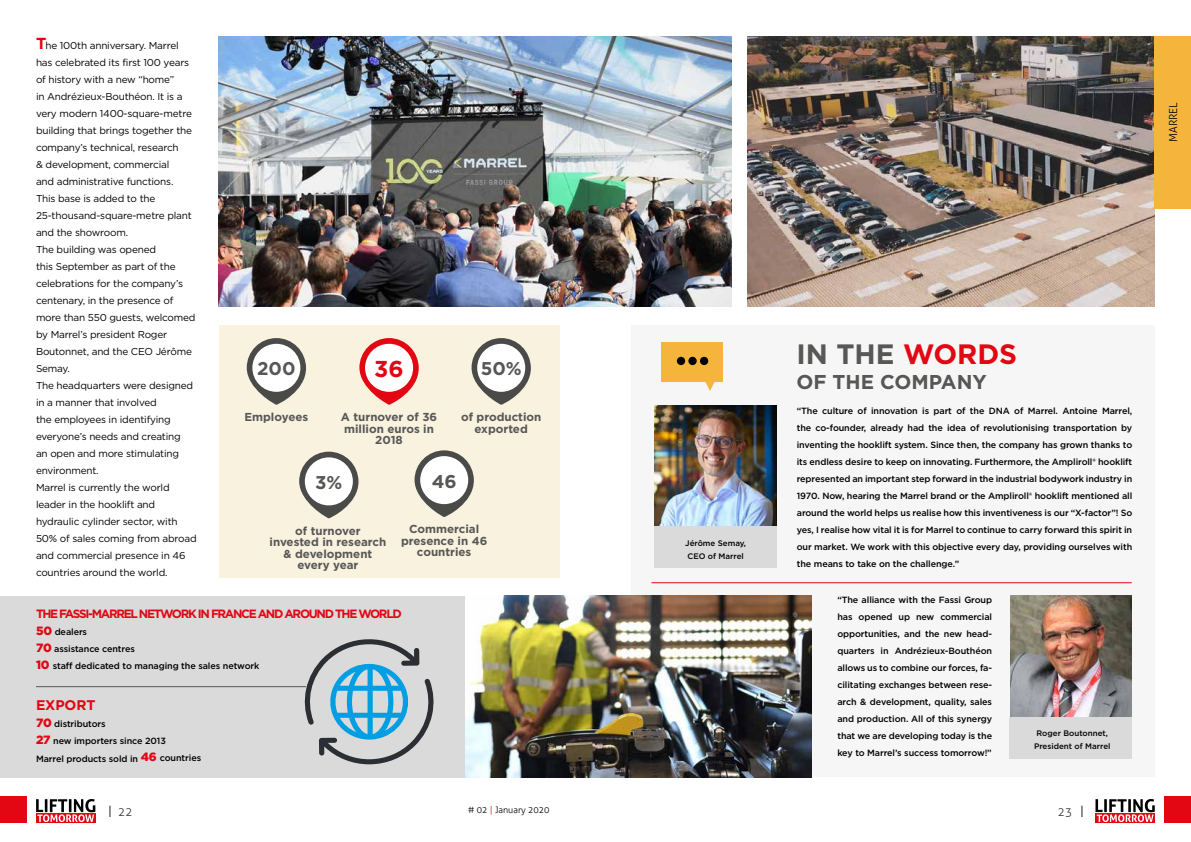
<style>
.page{position:relative;width:1191px;height:842px;background:#fff}
.page>*{position:absolute;margin:0;border:0;box-sizing:border-box;transform-origin:0 0}
.t1{font:700 28px "Gotham";color:#575756}
.t2{font:700 23px "Gotham";color:#e30613}
.t3{font:700 20px "Gotham";color:#575756}
.t4{font:700 18.5px "Gotham";color:#575756}
.t5{font:700 14px "Gotham";letter-spacing:-.01em;color:#e30613}
.t6{font:700 12px "Gotham";letter-spacing:-.11em;color:#e30613}
.t7{font:300 12px "Aller";color:#3c3c3b}
.t8{font:700 11.6px/11.6px "Gotham";color:#575756;text-align:center}
.t9{font:300 11px "Aller";color:#000}
.t10{font:10px/17px "Gotham";letter-spacing:-.02em;color:#000}
.t11{font:500 9px/17px "Gotham";letter-spacing:-.01em;color:#000;text-align:justify}
.t12{font:300 9px "Aller";color:#000}
.t13{font:500 8px/13px "Gotham";color:#000}
.s1{font-weight:700;font-size:16px;color:#e30613}
.s2{font-weight:900;font-size:12px;color:#e30613}
.s3{color:#e30613}
.s4{color:#000}
</style>
<div class="page">
<div style="left:36px;top:813px;width:60px;height:10px;background:#e30613"></div>
<svg style="left:36px;top:799px;width:59px;height:23px"></svg>
<div style="left:1095px;top:813px;width:60px;height:10px;background:#e30613"></div>
<svg style="left:1095px;top:799px;width:59px;height:23px"></svg>
<div style="left:219px;top:325px;width:340px;height:253px;background:#f8f2df"></div>
<div style="left:631px;top:325px;width:524px;height:452px;background:#f6f6f6"></div>
<div style="left:0;top:596px;width:559px;height:181px;background:#dadada"></div>
<img style="left:747px;top:36px;width:408px;height:271px">
<img style="left:219px;top:36px;width:512px;height:271px">
<div style="left:1155px;top:36px;width:36px;height:172px;background:#f5b53d"></div>
<div style="left:1164px;top:797px;width:27px;height:26px;background:#e30613"></div>
<div style="left:0;top:797px;width:26px;height:26px;background:#e30613"></div>
<img style="left:655px;top:405px;width:121px;height:121px">
<img style="left:1010px;top:595px;width:121px;height:122px">
<div style="left:654px;top:526px;width:123px;height:42px;background:#dadada"></div>
<div style="left:1009px;top:717px;width:123px;height:41px;background:#dadada"></div>
<div style="left:661px;top:342px;width:61px;height:39px;background:#f5b53d"></div>
<svg style="left:700px;top:381px;width:19px;height:10px"></svg>
<div style="left:677px;top:357px;width:8px;height:8px;background:#000;border-radius:50%"></div>
<div style="left:688px;top:357px;width:8px;height:8px;background:#000;border-radius:50%"></div>
<div style="left:700px;top:357px;width:8px;height:8px;background:#000;border-radius:50%"></div>
<hr style="left:651px;top:582px;width:480px;height:1px;background:#e30613">
<img style="left:465px;top:595px;width:347px;height:182px">
<hr style="left:36px;top:686px;width:270px;height:1px;background:#575756">
<svg style="left:414px;top:450px;width:60px;height:67px"></svg>
<svg style="left:247px;top:338px;width:59px;height:67px"></svg>
<svg style="left:359px;top:338px;width:60px;height:67px"></svg>
<svg style="left:471px;top:338px;width:60px;height:67px"></svg>
<svg style="left:299px;top:452px;width:60px;height:66px"></svg>
<div style="left:420px;top:456px;width:48px;height:48px;background:#fff;border-radius:50%"></div>
<div style="left:252px;top:344px;width:48px;height:48px;background:#fff;border-radius:50%"></div>
<div style="left:365px;top:344px;width:48px;height:48px;background:#fff;border-radius:50%"></div>
<div style="left:477px;top:344px;width:48px;height:48px;background:#fff;border-radius:50%"></div>
<div style="left:305px;top:457px;width:48px;height:48px;background:#fff;border-radius:50%"></div>
<svg style="left:304px;top:639px;width:130px;height:125px"></svg>
<p class="t10" style="left:36px;top:37px;width:162px"><span class="s1">T</span>he 100th anniversary. Marrel has celebrated its first 100 years of history with a new “home”<br>in Andrézieux-Bouthéon. It is a very modern 1400-square-metre building that brings together the company’s technical, research<br>&amp; development, commercial<br>and administrative functions.<br>This base is added to the<br>25-thousand-square-metre plant and the showroom.<br>The building was opened<br>this September as part of the celebrations for the company’s centenary, in the presence of more than 550 guests, welcomed by Marrel’s president Roger<br>Boutonnet, and the CEO Jérôme<br>Semay.<br>The headquarters were designed in a manner that involved<br>the employees in identifying everyone’s needs and creating<br>an open and more stimulating environment.<br>Marrel is currently the world leader in the hooklift and hydraulic cylinder sector, with<br>50% of sales coming from abroad and commercial presence in 46 countries around the world.</p>
<h3 class="t4" style="left:257px;top:356px;width:40px">200</h3>
<h2 class="t2" style="left:374px;top:353px;width:31px">36</h2>
<h3 class="t4" style="left:481px;top:356px;width:43px">50%</h3>
<p class="t8" style="left:244px;top:411px;width:65px">Employees</p>
<p class="t8" style="left:341px;top:411px;width:98px">A turnover of 36 million euros in<br>2018</p>
<p class="t8" style="left:461px;top:411px;width:82px">of production exported</p>
<h3 class="t4" style="left:315px;top:470px;width:29px">3%</h3>
<p class="t8" style="left:269px;top:525px;width:118px">of turnover invested in research &amp; development every year</p>
<h3 class="t4" style="left:432px;top:469px;width:26px">46</h3>
<p class="t8" style="left:401px;top:523px;width:88px">Commercial presence in 46 countries</p>
<h3 class="t6" style="left:36px;top:606px;width:367px">THE FASSI-MARREL NETWORK IN FRANCE AND AROUND THE WORLD</h3>
<p class="t11" style="left:36px;top:624px;width:225px;text-align:left"><span class="s2">50</span> dealers<br><span class="s2">70</span> assistance centres<br><span class="s2">10</span> staff dedicated to managing the sales network</p>
<h3 class="t5" style="left:36px;top:696px;width:61px">EXPORT</h3>
<p class="t11" style="left:36px;top:716px;width:167px;text-align:left"><span class="s2">70</span> distributors<br><span class="s2">27</span> new importers since 2013<br>Marrel products sold in <span class="s2">46</span> countries</p>
<p class="t13" style="left:685px;top:536px;width:62px">Jérôme Semay,<br>CEO of Marrel</p>
<h1 class="t1" style="left:796px;top:336px;width:222px">IN THE <span class="s3">WORDS</span></h1>
<h3 class="t3" style="left:796px;top:369px;width:192px">OF THE COMPANY</h3>
<p class="t11" style="left:797px;top:402px;width:337px">“The culture of innovation is part of the DNA of Marrel. Antoine Marrel, the co-founder, already had the idea of revolutionising transportation by inventing the hooklift system. Since then, the company has grown thanks to its endless desire to keep on innovating. Furthermore, the Ampliroll® hooklift represented an important step forward in the industrial bodywork industry in 1970. Now, hearing the Marrel brand or the Ampliroll® hooklift mentioned all around the world helps us realise how this inventiveness is our “X-factor”! So yes, I realise how vital it is for Marrel to continue to carry forward this spirit in our market. We work with this objective every day, providing ourselves with the means to take on the challenge.”</p>
<p class="t11" style="left:837px;top:591px;width:156px">“The alliance with the Fassi Group has opened up new commercial opportunities, and the new head&shy;quarters in Andrézieux-Bouthéon allows us to combine our forces, fa&shy;cilitating exchanges between rese&shy;arch &amp; development, quality, sales and production. All of this synergy that we are developing today is the key to Marrel’s success tomorrow!”</p>
<p class="t13" style="left:1034px;top:727px;width:78px;text-align:center">Roger Boutonnet,<br>President of Marrel</p>
<h3 class="t7" style="left:108px;top:804px;width:26px"><span class="s4">|</span> 22</h3>
<h3 class="t7" style="left:1057px;top:804px;width:28px">23 <span class="s4">|</span></h3>
<p class="t12" style="left:468px;top:804px;width:83px"># 02 <span class="s3">|</span> January 2020</p>
<p class="t9" style="left:1166px;top:142px;width:41px;rotate:-90deg">MARREL</p>
</div>
